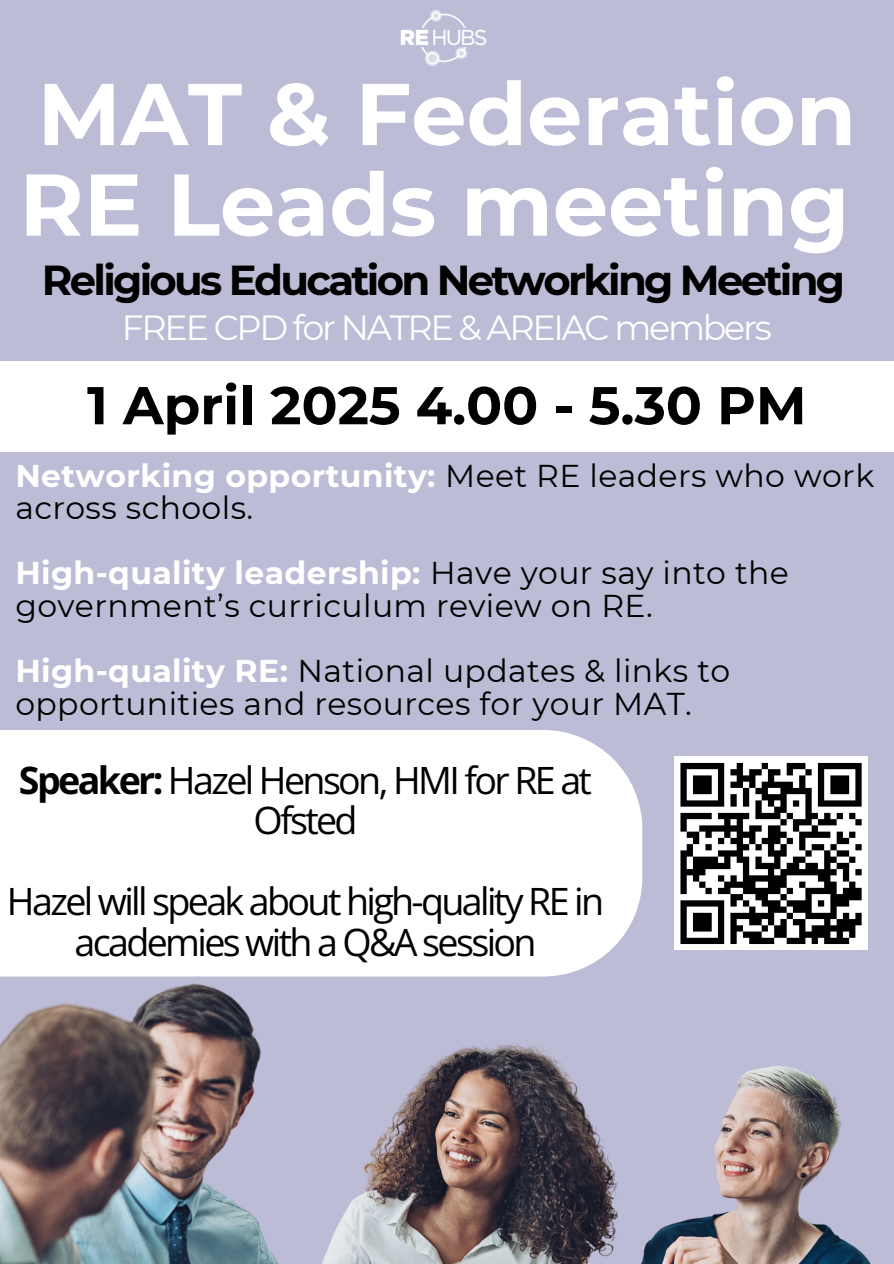
<style>
.page{position:relative;width:894px;height:1264px;background:#fff}
.page>*{position:absolute;margin:0;border:0;box-sizing:border-box;transform-origin:0 0}
.t1{font:700 87.45px/90.6px "Montserrat";color:#fff}
.t2{font:700 53.1px "Montserrat";color:#000}
.t3{font:700 41.85px "Montserrat";letter-spacing:-.065em;color:#000}
.t4{font:37.65px/40.5px "Open Sans";letter-spacing:-.07em;color:#000;text-align:center}
.t5{font:34.8px "Montserrat";letter-spacing:-.065em;color:#fff}
.t6{font:31.5px/32.7px "Montserrat";letter-spacing:.01em;color:#000}
.s1{font-weight:700;color:#fff}
.s2{font-weight:700}
</style>
<div class="page">
<div style="left:0;top:0;width:893px;height:1263px;background:#bcbcd6"></div>
<div style="left:0;top:361px;width:893px;height:91px;background:#fff"></div>
<img style="left:400px;top:10px;width:87px;height:56px">
<img style="left:0;top:976px;width:871px;height:287px">
<div style="left:674px;top:756px;width:193px;height:194px;background:#fff"></div>
<svg style="left:680px;top:763px;width:181px;height:181px"></svg>
<div style="left:0;top:730px;width:642px;height:246px;background:#fff"></div>
<p class="t1" style="left:19px;top:68px;width:838px">MAT &amp; Federation<br>RE Leads meeting</p>
<h2 class="t3" style="left:42px;top:255px;width:804px">Religious Education Networking Meeting</h2>
<p class="t5" style="left:122px;top:306px;width:651px">FREE CPD for NATRE &amp; AREIAC members</p>
<p class="t2" style="left:87px;top:373px;width:720px">1 April 2025 4.00 - 5.30 PM</p>
<p class="t6" style="left:15px;top:459px;width:860px"><span class="s1">Networking opportunity:</span> Meet RE leaders who work across schools.</p>
<h1 class="t6" style="left:15px;top:557px;width:774px"><span class="s1">High-quality leadership:</span> Have your say into the government’s curriculum review on RE.</h1>
<h3 class="t6" style="left:15px;top:654px;width:716px"><span class="s1">High-quality RE:</span> National updates &amp; links to opportunities and resources for your MAT.</h3>
<p class="t4" style="left:19px;top:759px;width:574px"><span class="s2">Speaker:</span> Hazel Henson, HMI for RE at<br>Ofsted</p>
<h4 class="t4" style="left:7px;top:880px;width:598px">Hazel will speak about high-quality RE in academies with a Q&amp;A session</h4>
</div>
